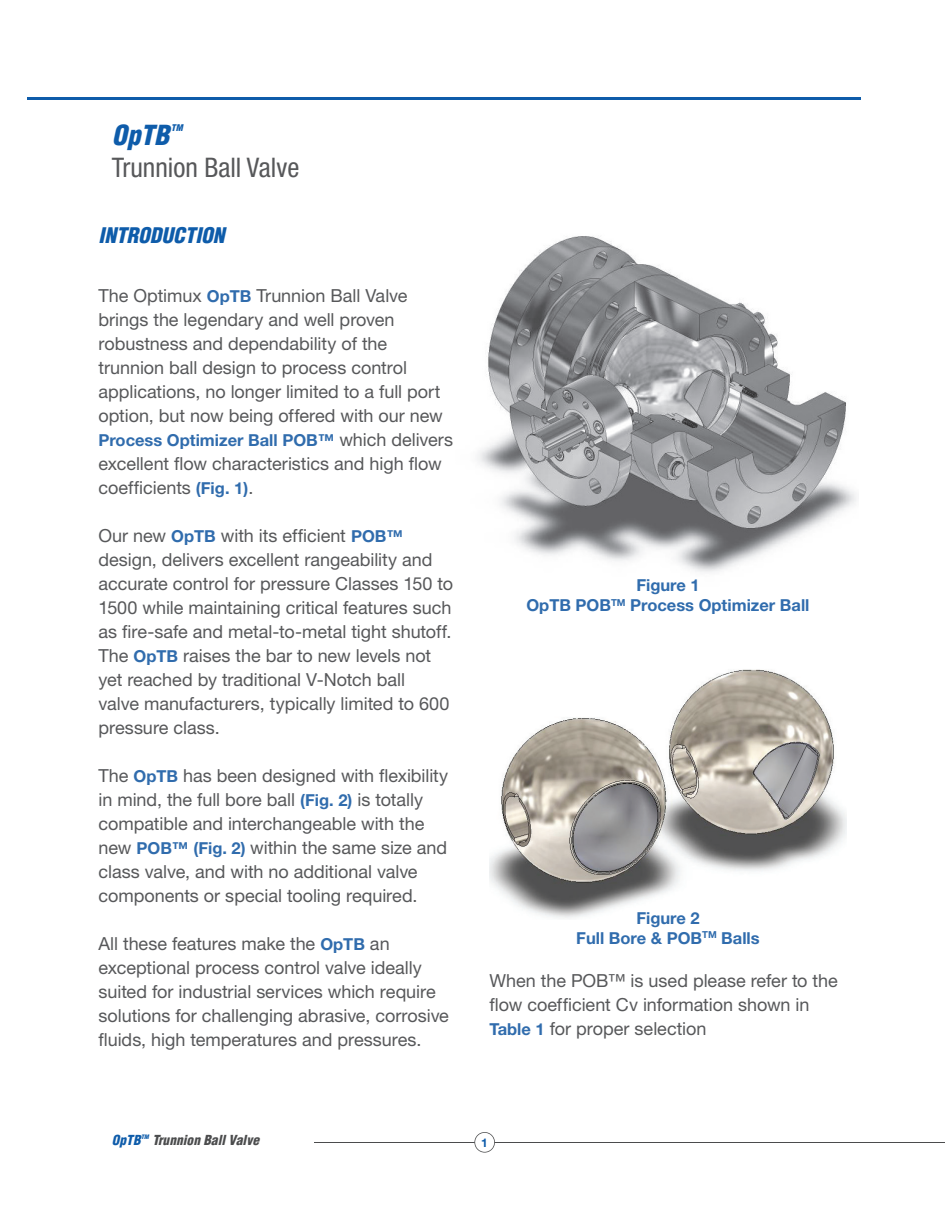
<style>
.page{position:relative;width:945px;height:1215px;background:#fff}
.page>*{position:absolute;margin:0;border:0;box-sizing:border-box;transform-origin:0 0}
.t1{font:condensed 27px "Helvetica Neue";color:#57585a}
.t2{font:italic 900 condensed 27px "Helvetica";color:#0e5caa}
.t3{font:italic 900 condensed 21px "Helvetica";color:#0e5caa}
.t4{font:18px/24px "Helvetica Neue";color:#57585a}
.t5{font:700 16.5px/19.8px "Helvetica Neue";color:#306cad;text-align:center}
.t6{font:italic 900 condensed 13.5px "Helvetica";color:#4b4c4d}
.t7{font:italic 900 condensed 13.5px "Helvetica";color:#0e5caa}
.t8{font:700 12px "Helvetica Neue";color:#0e5caa}
.t9{font:italic 900 condensed 9px "Helvetica";color:#0e5caa}
.t10{font:italic 900 condensed 6px "Helvetica";color:#0e5caa}
.s1{font-weight:700;font-size:16.5px;color:#306cad}
.s2{font-weight:400;font-size:18px;color:#57585a}
</style>
<div class="page">
<hr style="left:27px;top:98px;width:833px;height:2px;background:#0e5caa">
<hr style="left:315px;top:1142px;width:630px;height:1px;background:#4b4c4d">
<svg style="left:474px;top:1132px;width:21px;height:21px"></svg>
<img style="left:477px;top:236px;width:379px;height:336px">
<img style="left:490px;top:669px;width:357px;height:249px">
<h1 class="t2" style="left:112px;top:118px;width:59px">OpTB</h1>
<p class="t9" style="left:171px;top:122px;width:13px">TM</p>
<h1 class="t1" style="left:112px;top:152px;width:189px">Trunnion Ball Valve</h1>
<p class="t3" style="left:98px;top:222px;width:128px">INTRODUCTION</p>
<p class="t4" style="left:98px;top:284px;width:346px">The Optimux <span class="s1">OpTB</span> Trunnion Ball Valve brings the legendary and well proven robustness and dependability of the trunnion ball design to process control applications, no longer limited to a full port option, but now being offered with our new</p>
<p class="t5" style="left:98px;top:430px;width:356px">Process Optimizer Ball POB™ <span class="s2">which delivers</span></p>
<p class="t4" style="left:98px;top:452px;width:345px">excellent flow characteristics and high flow coefficients <span class="s1">(Fig. 1)</span>.</p>
<p class="t4" style="left:98px;top:524px;width:356px">Our new <span class="s1">OpTB</span> with its efficient <span class="s1">POB™ </span>design, delivers excellent rangeability and accurate control for pressure Classes 150 to 1500 while maintaining critical features such as fire-safe and metal-to-metal tight shutoff.<br>The <span class="s1">OpTB</span> raises the bar to new levels not yet reached by traditional V-Notch ball<br>valve manufacturers, typically limited to 600 pressure class.</p>
<p class="t4" style="left:98px;top:764px;width:351px">The <span class="s1">OpTB</span> has been designed with flexibility in mind, the full bore ball <span class="s1">(Fig. 2)</span> is totally compatible and interchangeable with the new <span class="s1">POB™ (Fig. 2)</span> within the same size and class valve, and with no additional valve components or special tooling required.</p>
<p class="t4" style="left:98px;top:932px;width:352px">All these features make the <span class="s1">OpTB</span> an exceptional process control valve ideally suited for industrial services which require solutions for challenging abrasive, corrosive fluids, high temperatures and pressures.</p>
<p class="t5" style="left:526px;top:575px;width:285px">Figure 1<br>OpTB POB<sup>TM</sup> Process Optimizer Ball</p>
<p class="t5" style="left:576px;top:908px;width:185px">Figure 2<br>Full Bore &amp; POB<sup>TM</sup> Balls</p>
<p class="t4" style="left:490px;top:969px;width:350px">When the POB™ is used please refer to the flow coefficient Cv information shown in<br><span class="s1">Table 1</span> for proper selection</p>
<p class="t7" style="left:112px;top:1132px;width:30px">OpTB</p>
<p class="t10" style="left:141px;top:1134px;width:9px">TM</p>
<p class="t6" style="left:152px;top:1132px;width:108px">Trunnion Ball Valve</p>
<p class="t8" style="left:481px;top:1135px;width:8px">1</p>
</div>
